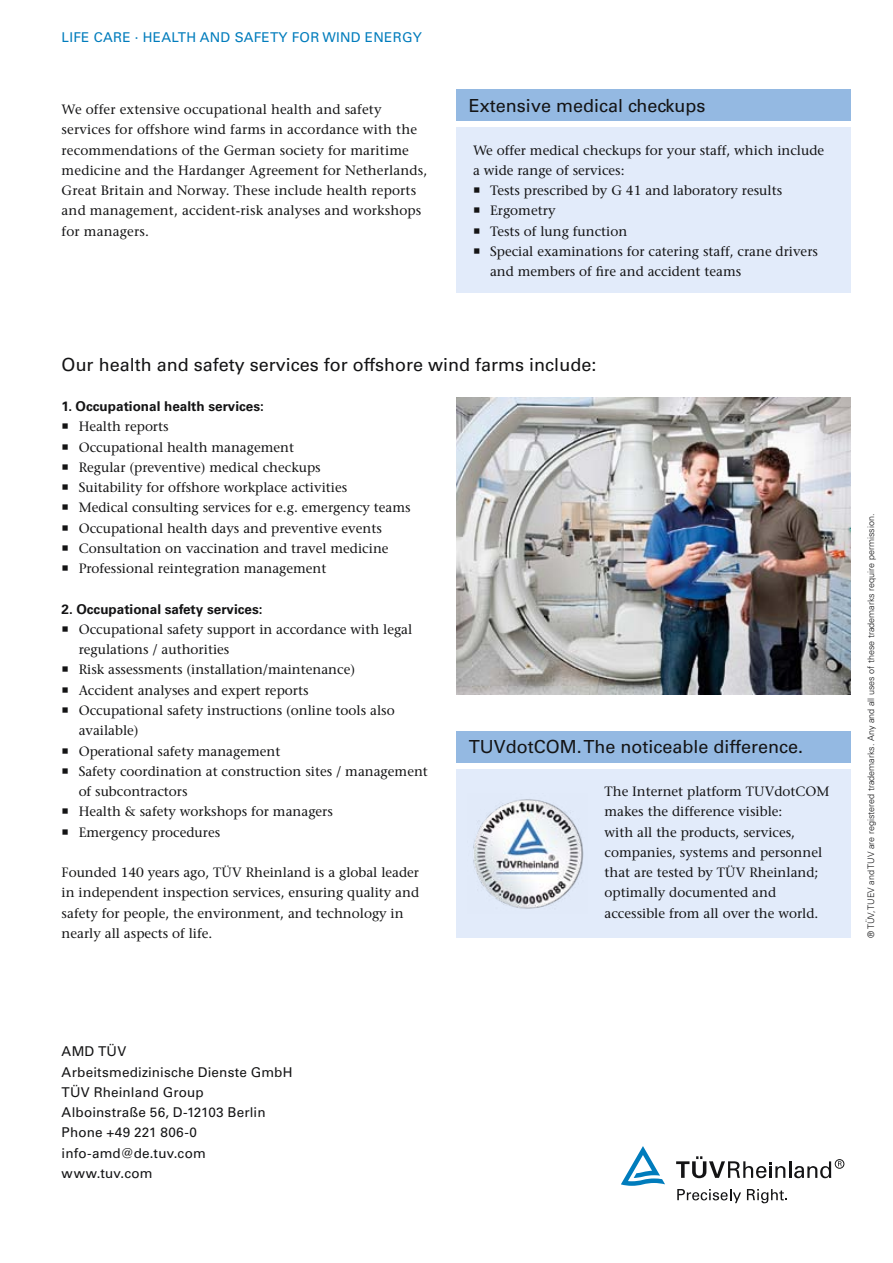
<style>
.page{position:relative;width:893px;height:1263px;background:#fff}
.page>*{position:absolute;margin:0;border:0;box-sizing:border-box;transform-origin:0 0}
.t1{font:18px "Univers LT Std";color:#141415}
.t2{font:500 13.5px/20.2px "Stone Serif Std";color:#141415}
.t3{font:13.5px/20.2px "Univers LT Std";letter-spacing:.015em;color:#141415}
.t4{font:700 13.5px "Univers LT Std";color:#141415}
.t5{font:13.5px "Univers LT Std";letter-spacing:.02em;color:#007cbc}
.t6{font:300 9px "Univers LT Std";color:#141415}
</style>
<div class="page">
<svg style="left:677px;top:1189px;width:64px;height:14px"></svg>
<svg style="left:747px;top:1189px;width:40px;height:14px"></svg>
<svg style="left:676px;top:1156px;width:155px;height:22px"></svg>
<div style="left:835px;top:1159px;width:9px;height:9px;border:1px solid #141415;border-radius:50%"></div>
<svg style="left:838px;top:1161px;width:4px;height:5px"></svg>
<svg style="left:621px;top:1146px;width:44px;height:40px"></svg>
<div style="left:456px;top:731px;width:394px;height:31px;background:#94b9e2"></div>
<div style="left:456px;top:769px;width:394px;height:169px;background:#e2ebfa"></div>
<img style="left:473px;top:799px;width:111px;height:110px">
<div style="left:456px;top:127px;width:394px;height:166px;background:#e2ebfa"></div>
<div style="left:456px;top:90px;width:394px;height:31px;background:#94b9e2"></div>
<img style="left:456px;top:398px;width:394px;height:296px">
<p class="t5" style="left:62px;top:29px;width:362px">LIFE CARE · HEALTH AND SAFETY FOR WIND ENERGY</p>
<p class="t2" style="left:62px;top:99px;width:367px">We offer extensive occupational health and safety services for offshore wind farms in accordance with the recommendations of the German society for maritime medicine and the Hardanger Agreement for Netherlands, Great Britain and Norway. These include health reports and management, accident-risk analyses and workshops for managers.</p>
<h1 class="t1" style="left:469px;top:95px;width:238px">Extensive medical checkups</h1>
<p class="t2" style="left:473px;top:140px;width:353px">We offer medical checkups for your staff, which include</p>
<p class="t2" style="left:473px;top:160px;width:153px">a wide range of services:</p>
<p class="t2" style="left:490px;top:180px;width:294px">Tests prescribed by G 41 and laboratory results</p>
<p class="t2" style="left:490px;top:201px;width:67px">Ergometry</p>
<p class="t2" style="left:490px;top:221px;width:139px">Tests of lung function</p>
<p class="t2" style="left:490px;top:241px;width:329px">Special examinations for catering staff, crane drivers</p>
<p class="t2" style="left:490px;top:261px;width:253px">and members of fire and accident teams</p>
<h1 class="t1" style="left:62px;top:354px;width:536px">Our health and safety services for offshore wind farms include:</h1>
<p class="t4" style="left:62px;top:398px;width:204px">1. Occupational health services:</p>
<p class="t2" style="left:79px;top:417px;width:334px">Health reports<br>Occupational health management<br>Regular (preventive) medical checkups<br>Suitability for offshore workplace activities<br>Medical consulting services for e.g. emergency teams Occupational health days and preventive events Consultation on vaccination and travel medicine Professional reintegration management</p>
<p class="t4" style="left:62px;top:601px;width:202px">2. Occupational safety services:</p>
<p class="t2" style="left:79px;top:619px;width:351px">Occupational safety support in accordance with legal regulations / authorities<br>Risk assessments (installation/maintenance)<br>Accident analyses and expert reports<br>Occupational safety instructions (online tools also available)<br>Operational safety management<br>Safety coordination at construction sites / management of subcontractors<br>Health &amp; safety workshops for managers<br>Emergency procedures</p>
<p class="t2" style="left:62px;top:862px;width:359px">Founded 140 years ago, TÜV Rheinland is a global leader in independent inspection services, ensuring quality and safety for people, the environment, and technology in nearly all aspects of life.</p>
<h1 class="t1" style="left:469px;top:736px;width:336px">TUVdotCOM. The noticeable difference.</h1>
<p class="t2" style="left:604px;top:781px;width:227px">The Internet platform TUVdotCOM makes the difference visible:<br>with all the products, services, companies, systems and personnel that are tested by TÜV Rheinland; optimally documented and accessible from all over the world.</p>
<p class="t6" style="left:865px;top:938px;width:425px;rotate:-90deg">® TÜV, TUEV and TUV are registered trademarks. Any and all uses of these trademarks require permission.</p>
<p class="t3" style="left:62px;top:1041px;width:232px">AMD TÜV<br>Arbeitsmedizinische Dienste GmbH<br>TÜV Rheinland Group<br>Alboinstraße 56, D-12103 Berlin<br>Phone +49 221 806-0 info-amd@de.tuv.com www.tuv.com</p>
</div>
